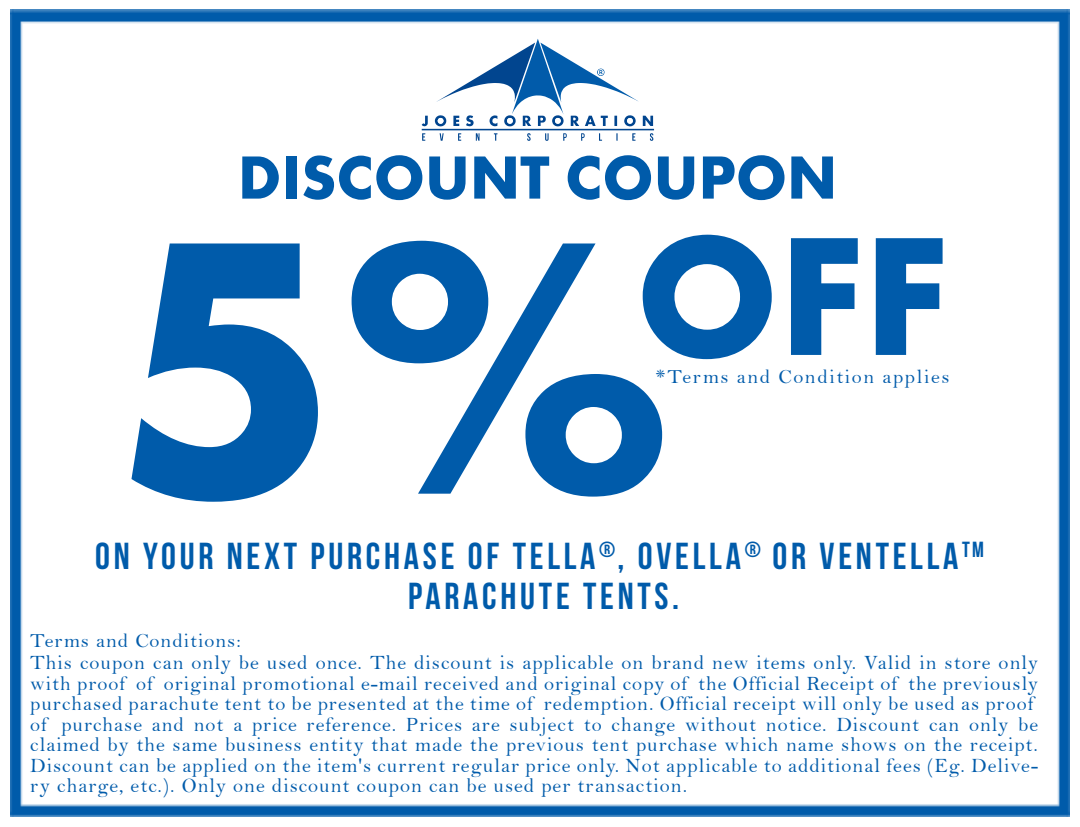
<style>
.page{position:relative;width:1080px;height:827px;background:#fff}
.page>*{position:absolute;margin:0;border:0;box-sizing:border-box;transform-origin:0 0}
.t1{font:700 175px "Futura T";color:#005baa}
.t2{font:700 63.25px "Futura T";color:#005baa}
.t3{font:37.5px/40px "Bebas Neue";letter-spacing:.1em;color:#005baa;text-align:center}
.t4{font:20.5px/20.5px "Bell";letter-spacing:.05em;color:#005baa}
.t5{font:20px "Bell";letter-spacing:.08em;color:#005baa}
.t6{font:20px "Bell";letter-spacing:.05em;color:#005baa}
.s1{font-size:375px}
</style>
<div class="page">
<img style="left:11px;top:9px;width:1058px;height:806px">
<svg style="left:419px;top:38px;width:237px;height:105px"></svg>
<h2 class="t2" style="left:238px;top:140px;width:601px">DISCOUNT COUPON</h2>
<h1 class="t1" style="left:114px;top:193px;width:836px"><span class="s1">5%</span>OFF</h1>
<p class="t5" style="left:656px;top:364px;width:295px">*Terms and Condition applies</p>
<h3 class="t3" style="left:95px;top:535px;width:890px">ON YOUR NEXT PURCHASE OF TELLA<sup>®</sup>, OVELLA<sup>®</sup> OR VENTELLA<sup>TM<br></sup>PARACHUTE TENTS.</h3>
<p class="t6" style="left:30px;top:628px;width:212px">Terms and Conditions:</p>
<p class="t4" style="left:30px;top:652px;width:1009px">This coupon can only be used once. The discount is applicable on brand new items only. Valid in store only with proof of original promotional e-mail received and original copy of the Official Receipt of the previously purchased parachute tent to be presented at the time of redemption. Official receipt will only be used as proof of purchase and not a price reference. Prices are subject to change without notice. Discount can only be claimed by the same business entity that made the previous tent purchase which name shows on the receipt.<br>Discount can be applied on the item's current regular price only. Not applicable to additional fees (Eg. Delive&shy;ry charge, etc.). Only one discount coupon can be used per transaction.</p>
</div>
